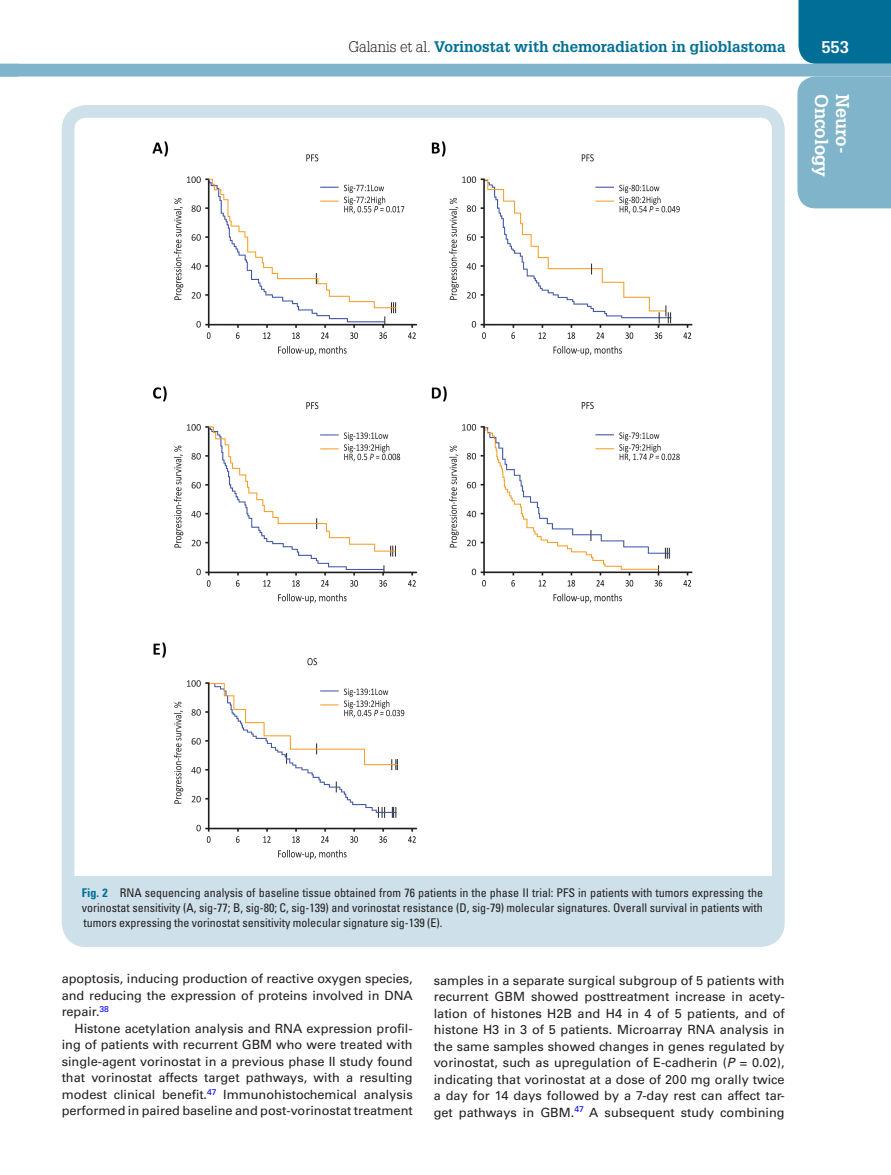
<style>
.page{position:relative;width:891px;height:1175px;background:#fff}
.page>*{position:absolute;margin:0;border:0;box-sizing:border-box;transform-origin:0 0}
.t1{font:700 18px "Glypha LT Std";color:#fff}
.t2{font:700 16.5px "Glypha LT Std";color:#fff}
.t3{font:700 15px "Glypha LT Std";color:#006e96}
.t4{font:12.75px/16.5px "Univers LT Std";color:#231f20;text-align:justify}
.t5{font:condensed 12px/15px "Univers LT Std";color:#231f20;text-align:justify}
.s1{font-weight:300;color:#231f20}
.s2{font-weight:700;color:#006e96}
.s3{font-style:italic}
</style>
<div class="page">
<div style="left:799px;top:0;width:92px;height:64px;background:#006e96"></div>
<div style="left:0;top:64px;width:891px;height:12px;background:#7fb4ca"></div>
<div style="left:797px;top:76px;width:94px;height:132px;background:#7fb4ca"></div>
<div style="left:73px;top:875px;width:700px;height:65px;background:#cee0ea"></div>
<img style="left:152px;top:142px;width:540px;height:717px">
<div style="left:62px;top:105px;width:723px;height:842px;border:13px solid #cee0ea;border-radius:18px"></div>
<p class="t3" style="left:348px;top:37px;width:439px"><span class="s1">Galanis et al.</span> Vorinostat with chemoradiation in glioblastoma</p>
<p class="t2" style="left:821px;top:37px;width:29px">553</p>
<h1 class="t1" style="left:833px;top:94px;width:85px;rotate:90deg">Oncology</h1>
<h1 class="t1" style="left:854px;top:94px;width:61px;rotate:90deg">Neuro-</h1>
<p class="t5" style="left:82px;top:885px;width:683px"><span class="s2">Fig. 2</span> RNA sequencing analysis of baseline tissue obtained from 76 patients in the phase II trial: PFS in patients with tumors expressing the vorinostat sensitivity (A, sig-77; B, sig-80; C, sig-139) and vorinostat resistance (D, sig-79) molecular signatures. Overall survival in patients with tumors expressing the vorinostat sensitivity molecular signature sig-139 (E).</p>
<p class="t4" style="left:62px;top:970px;width:353px">apoptosis, inducing production of reactive oxygen species, and reducing the expression of proteins involved in DNA repair.<sup>38</sup></p>
<p class="t4" style="left:62px;top:1020px;width:353px;text-indent:13px">Histone acetylation analysis and RNA expression profil&shy;ing of patients with recurrent GBM who were treated with single-agent vorinostat in a previous phase II study found that vorinostat affects target pathways, with a resulting modest clinical benefit.<sup>47</sup> Immunohistochemical analysis performed in paired baseline and post-vorinostat treatment</p>
<p class="t4" style="left:434px;top:972px;width:353px">samples in a separate surgical subgroup of 5 patients with recurrent GBM showed posttreatment increase in acety&shy;lation of histones H2B and H4 in 4 of 5 patients, and of histone H3 in 3 of 5 patients. Microarray RNA analysis in the same samples showed changes in genes regulated by vorinostat, such as upregulation of E-cadherin (<span class="s3">P</span> = 0.02), indicating that vorinostat at a dose of 200 mg orally twice a day for 14 days followed by a 7-day rest can affect tar&shy;get pathways in GBM.<sup>47</sup> A subsequent study combining</p>
</div>
